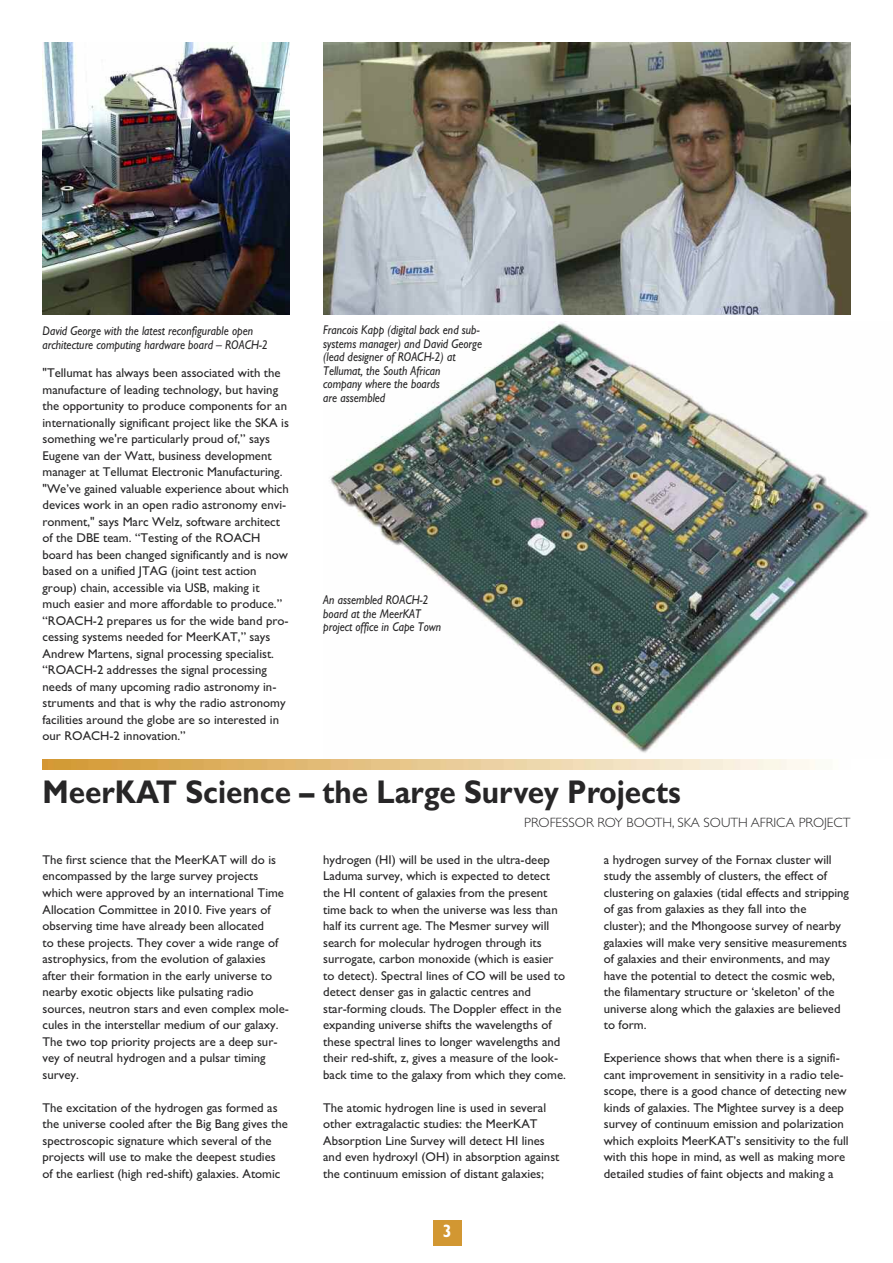
<style>
.page{position:relative;width:893px;height:1263px;background:#fff}
.page>*{position:absolute;margin:0;border:0;box-sizing:border-box;transform-origin:0 0}
.t1{font:700 33px "Gill Sans";color:#272627;scale:.9 1}
.t2{font:700 18px "Gill Sans";color:#fff;scale:.9 1}
.t3{font:300 13.5px "Gill Sans";color:#272627}
.t4{font:12.75px/16.5px "M Gill Sans";color:#272627}
.t5{font:italic 12.75px/13.5px "M Gill Sans";color:#272627;scale:.9 1}
</style>
<div class="page">
<div style="left:433px;top:1220px;width:28px;height:26px;background:#d29732"></div>
<img style="left:43px;top:43px;width:246px;height:272px">
<img style="left:323px;top:43px;width:527px;height:272px">
<img style="left:329px;top:322px;width:540px;height:431px">
<img style="left:43px;top:760px;width:772px;height:9px">
<p class="t5" style="left:43px;top:325px;width:252px">David George with the latest reconfigurable open architecture computing hardware board – ROACH-2</p>
<p class="t5" style="left:323px;top:325px;width:178px">Francois Kapp (digital back end sub&shy;systems manager) and David George (lead designer of ROACH-2) at<br>Tellumat, the South African company where the boards<br>are assembled</p>
<p class="t4" style="left:43px;top:366px;width:248px">"Tellumat has always been associated with the manufacture of leading technology, but having the opportunity to produce components for an internationally significant project like the SKA is something we're particularly proud of,” says Eugene van der Watt, business development manager at Tellumat Electronic Manufacturing. "We’ve gained valuable experience about which devices work in an open radio astronomy envi&shy;ronment," says Marc Welz, software architect of the DBE team. “Testing of the ROACH board has been changed significantly and is now based on a unified JTAG (joint test action group) chain, accessible via USB, making it much easier and more affordable to produce.” “ROACH-2 prepares us for the wide band pro&shy;cessing systems needed for MeerKAT,” says Andrew Martens, signal processing specialist. “ROACH-2 addresses the signal processing needs of many upcoming radio astronomy in&shy;struments and that is why the radio astronomy facilities around the globe are so interested in our ROACH-2 innovation.”</p>
<p class="t5" style="left:323px;top:594px;width:133px">An assembled ROACH-2 board at the MeerKAT project office in Cape Town</p>
<h1 class="t1" style="left:43px;top:779px;width:711px">MeerKAT Science – the Large Survey Projects</h1>
<p class="t3" style="left:524px;top:817px;width:328px">PROFESSOR ROY BOOTH, SKA SOUTH AFRICA PROJECT</p>
<p class="t4" style="left:323px;top:853px;width:244px">hydrogen (HI) will be used in the ultra-deep Laduma survey, which is expected to detect the HI content of galaxies from the present time back to when the universe was less than half its current age. The Mesmer survey will search for molecular hydrogen through its surrogate, carbon monoxide (which is easier to detect). Spectral lines of CO will be used to detect denser gas in galactic centres and star-forming clouds. The Doppler effect in the expanding universe shifts the wavelengths of these spectral lines to longer wavelengths and their red-shift, z, gives a measure of the look&shy;back time to the galaxy from which they come.</p>
<p class="t4" style="left:323px;top:1100px;width:238px">The atomic hydrogen line is used in several other extragalactic studies: the MeerKAT Absorption Line Survey will detect HI lines and even hydroxyl (OH) in absorption against the continuum emission of distant galaxies;</p>
<p class="t4" style="left:604px;top:853px;width:247px">a hydrogen survey of the Fornax cluster will study the assembly of clusters, the effect of clustering on galaxies (tidal effects and stripping of gas from galaxies as they fall into the cluster); and the Mhongoose survey of nearby galaxies will make very sensitive measurements of galaxies and their environments, and may have the potential to detect the cosmic web, the filamentary structure or ‘skeleton’ of the universe along which the galaxies are believed to form.</p>
<p class="t4" style="left:604px;top:1051px;width:246px">Experience shows that when there is a signifi&shy;cant improvement in sensitivity in a radio tele&shy;scope, there is a good chance of detecting new kinds of galaxies. The Mightee survey is a deep survey of continuum emission and polarization which exploits MeerKAT’s sensitivity to the full with this hope in mind, as well as making more detailed studies of faint objects and making a</p>
<p class="t4" style="left:43px;top:853px;width:248px">The first science that the MeerKAT will do is encompassed by the large survey projects which were approved by an international Time Allocation Committee in 2010. Five years of observing time have already been allocated<br>to these projects. They cover a wide range of astrophysics, from the evolution of galaxies after their formation in the early universe to nearby exotic objects like pulsating radio sources, neutron stars and even complex mole&shy;cules in the interstellar medium of our galaxy.<br>The two top priority projects are a deep sur&shy;vey of neutral hydrogen and a pulsar timing survey.</p>
<p class="t4" style="left:43px;top:1100px;width:247px">The excitation of the hydrogen gas formed as the universe cooled after the Big Bang gives the spectroscopic signature which several of the projects will use to make the deepest studies of the earliest (high red-shift) galaxies. Atomic</p>
<h2 class="t2" style="left:443px;top:1224px;width:11px">3</h2>
</div>
